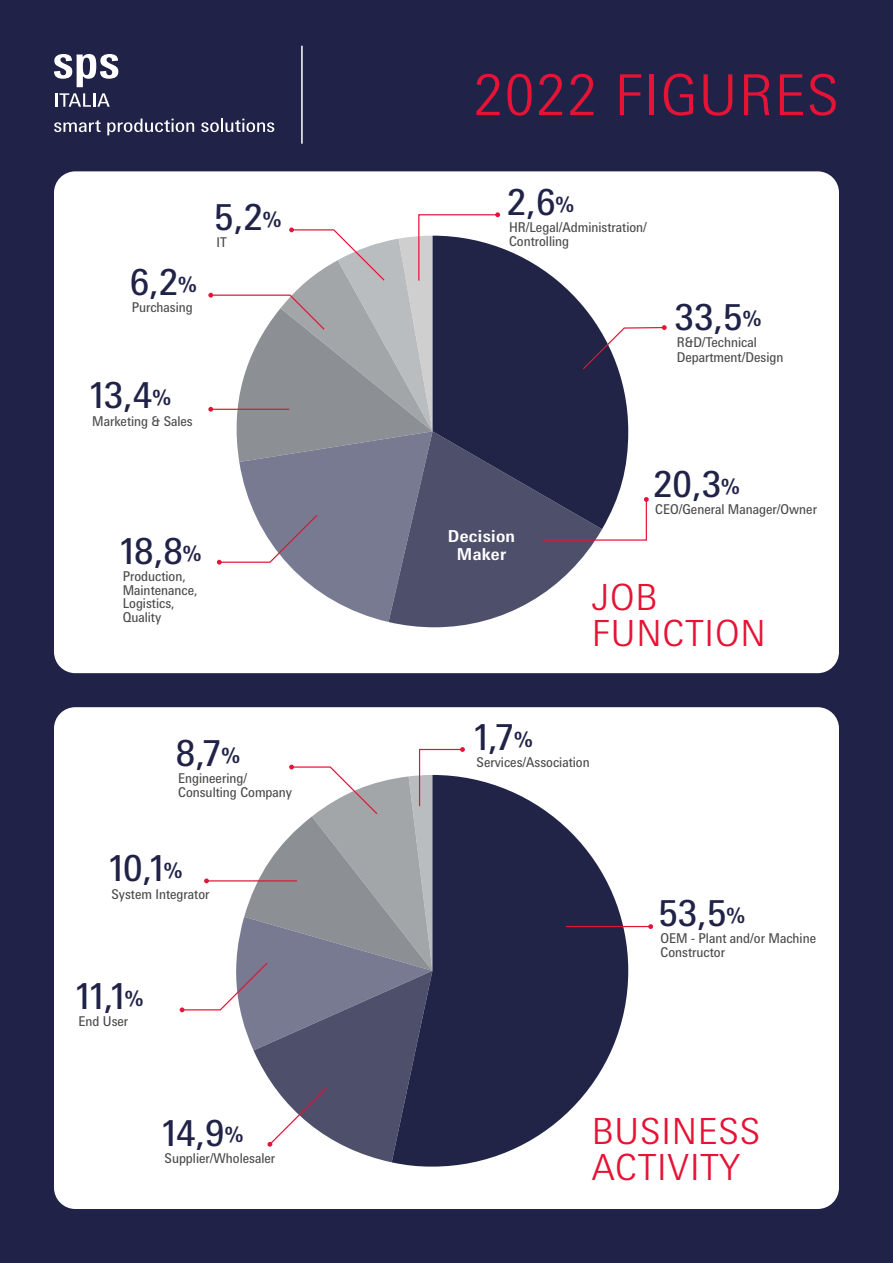
<style>
.page{position:relative;width:893px;height:1263px;background:#202347}
.page>*{position:absolute;margin:0;border:0;box-sizing:border-box;transform-origin:0 0}
.t1{font:300 56.4px "Messe Univers";letter-spacing:.02em;color:#e51335}
.t2{font:36px "Messe Univers";color:#202347}
.t3{font:300 36px/36px "Messe Univers";letter-spacing:.02em;color:#e51335}
.t4{font:700 16.5px/18px "Messe Univers";letter-spacing:.02em;color:#fff;text-align:center}
.t5{font:13.5px/13.5px "Messe Univers";color:#4a4b4a;scale:.94 1}
.s1{font-weight:700;font-size:21px}
</style>
<div class="page">
<div style="left:54px;top:171px;width:785px;height:502px;background:#fff;border-radius:21px"></div>
<div style="left:54px;top:707px;width:785px;height:502px;background:#fff;border-radius:21px"></div>
<hr style="left:301px;top:46px;width:2px;height:98px;background:#fff">
<svg style="left:55px;top:93px;width:55px;height:14px"></svg>
<svg style="left:54px;top:120px;width:47px;height:12px"></svg>
<svg style="left:107px;top:119px;width:87px;height:16px"></svg>
<svg style="left:201px;top:119px;width:73px;height:13px"></svg>
<svg style="left:54px;top:54px;width:64px;height:33px"></svg>
<svg style="left:392px;top:777px;width:236px;height:389px;fill:#212447"></svg>
<hr style="left:566px;top:926px;width:85px;height:1px;background:#e51335">
<svg style="left:648px;top:924px;width:5px;height:5px"></svg>
<svg style="left:180px;top:747px;width:285px;height:415px"></svg>
<svg style="left:208px;top:212px;width:459px;height:415px"></svg>
<h2 class="t2" style="left:130px;top:260px;width:69px">6,2<span class="s1">%</span></h2>
<p class="t5" style="left:132px;top:300px;width:66px">Purchasing</p>
<h2 class="t2" style="left:214px;top:195px;width:69px">5,2<span class="s1">%</span></h2>
<p class="t5" style="left:216px;top:236px;width:12px">IT</p>
<h2 class="t2" style="left:90px;top:373px;width:82px">13,4<span class="s1">%</span></h2>
<p class="t5" style="left:92px;top:414px;width:108px">Marketing &amp; Sales</p>
<h2 class="t2" style="left:121px;top:529px;width:82px">18,8<span class="s1">%</span></h2>
<p class="t5" style="left:123px;top:569px;width:81px">Production,<br>Maintenance,<br>Logistics,<br>Quality</p>
<h2 class="t2" style="left:176px;top:731px;width:66px">8,7<span class="s1">%</span></h2>
<p class="t5" style="left:178px;top:771px;width:123px">Engineering/<br>Consulting Company</p>
<h2 class="t2" style="left:109px;top:846px;width:74px">10,1<span class="s1">%</span></h2>
<p class="t5" style="left:112px;top:887px;width:106px">System Integrator</p>
<h2 class="t2" style="left:76px;top:974px;width:69px">11,1<span class="s1">%</span></h2>
<p class="t5" style="left:78px;top:1014px;width:54px">End User</p>
<h2 class="t2" style="left:162px;top:1111px;width:82px">14,9<span class="s1">%</span></h2>
<p class="t5" style="left:165px;top:1151px;width:119px">Supplier/Wholesaler</p>
<h1 class="t1" style="left:473px;top:60px;width:367px">2022 FIGURES</h1>
<h2 class="t2" style="left:507px;top:180px;width:69px">2,6<span class="s1">%</span></h2>
<p class="t5" style="left:509px;top:221px;width:148px">HR/Legal/Administration/<br>Controlling</p>
<h2 class="t2" style="left:675px;top:295px;width:88px">33,5<span class="s1">%</span></h2>
<p class="t5" style="left:677px;top:334px;width:115px;line-height:15px">R&amp;D/Technical<br>Department/Design</p>
<p class="t4" style="left:448px;top:527px;width:69px">Decision<br>Maker</p>
<h2 class="t2" style="left:474px;top:715px;width:60px">1,7<span class="s1">%</span></h2>
<h2 class="t2" style="left:653px;top:462px;width:88px">20,3<span class="s1">%</span></h2>
<p class="t5" style="left:655px;top:502px;width:174px">CEO/General Manager/Owner</p>
<h2 class="t3" style="left:592px;top:578px;width:176px">JOB<br>FUNCTION</h2>
<p class="t5" style="left:477px;top:755px;width:122px">Services/Association</p>
<h2 class="t2" style="left:658px;top:891px;width:88px">53,5<span class="s1">%</span></h2>
<p class="t5" style="left:661px;top:931px;width:167px">OEM - Plant and/or Machine<br>Constructor</p>
<h2 class="t3" style="left:592px;top:1113px;width:170px">BUSINESS<br>ACTIVITY</h2>
</div>
